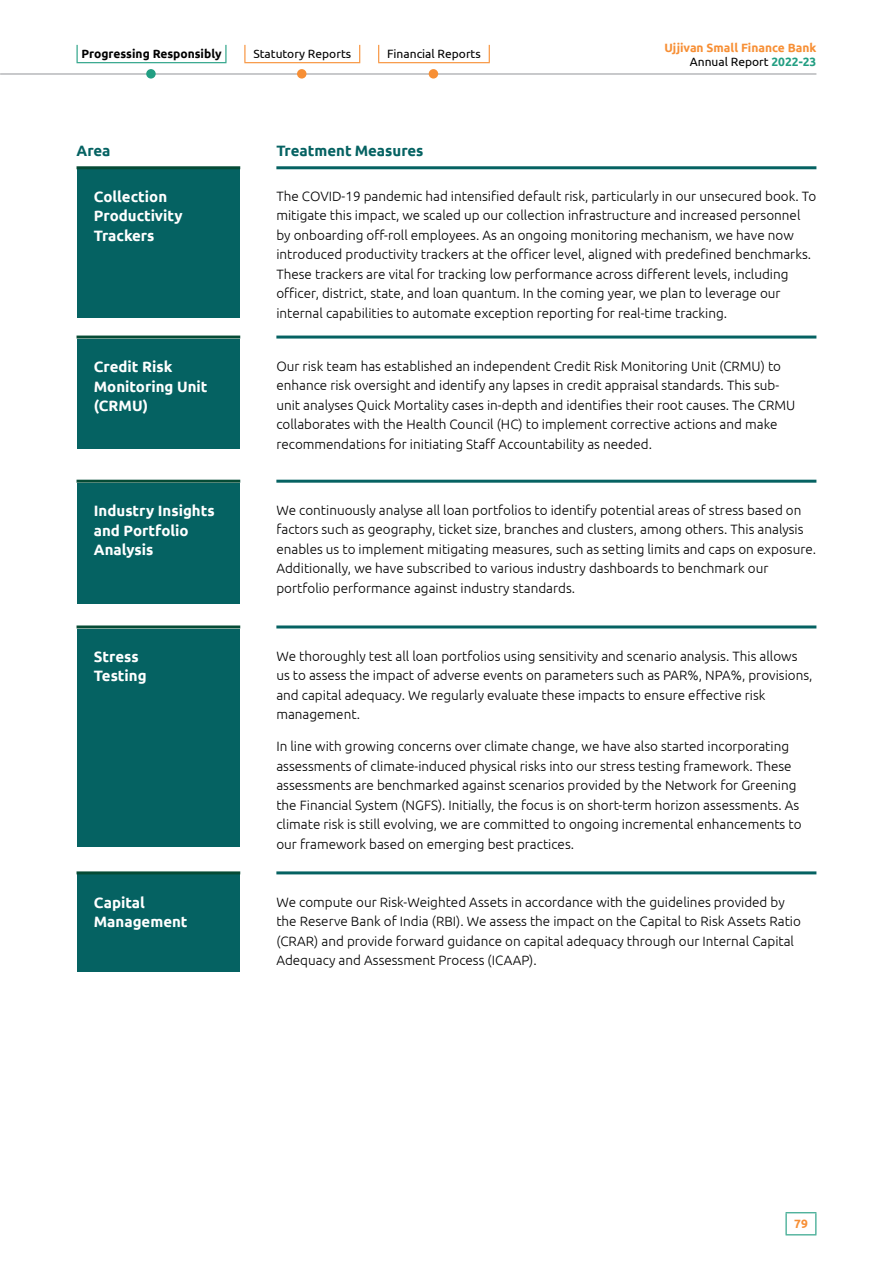
<style>
.page{position:relative;width:893px;height:1263px;background:#fff}
.page>*{position:absolute;margin:0;border:0;box-sizing:border-box;transform-origin:0 0}
.t1{font:700 15px/19.5px "Ubuntu";color:#fff}
.t2{font:700 15px "Ubuntu";color:#056262}
.t3{font:300 13.5px/19.5px "Ubuntu";color:#000}
.t4{font:700 12px/14.4px "Ubuntu";color:#f78f35;text-align:right}
.t5{font:12px "Ubuntu";color:#000}
.t6{font:700 12px "Ubuntu";color:#000}
.s1{font-weight:400;color:#000}
.s2{color:#229e82}
</style>
<div class="page">
<div style="left:77px;top:170px;width:163px;height:148px;background:#056262"></div>
<div style="left:77px;top:339px;width:163px;height:110px;background:#056262"></div>
<div style="left:77px;top:483px;width:163px;height:121px;background:#056262"></div>
<div style="left:77px;top:629px;width:163px;height:217px;background:#056262"></div>
<div style="left:77px;top:875px;width:163px;height:97px;background:#056262"></div>
<hr style="left:77px;top:166px;width:163px;height:3px;background:#054b35">
<hr style="left:77px;top:336px;width:163px;height:3px;background:#054b35">
<hr style="left:77px;top:480px;width:163px;height:3px;background:#054b35">
<hr style="left:77px;top:625px;width:163px;height:3px;background:#054b35">
<hr style="left:77px;top:871px;width:163px;height:3px;background:#054b35">
<hr style="left:276px;top:166px;width:540px;height:3px;background:#056262">
<hr style="left:276px;top:336px;width:540px;height:3px;background:#056262">
<hr style="left:276px;top:480px;width:540px;height:3px;background:#056262">
<hr style="left:276px;top:625px;width:540px;height:3px;background:#056262">
<hr style="left:276px;top:871px;width:540px;height:3px;background:#056262">
<hr style="left:785px;top:1212px;width:31px;height:1px;background:#229e82">
<hr style="left:785px;top:1234px;width:31px;height:1px;background:#229e82">
<hr style="left:785px;top:1213px;width:2px;height:21px;background:#229e82">
<svg style="left:815px;top:1213px;width:1px;height:21px"></svg>
<hr style="left:0;top:74px;width:816px;height:1px;background:#939598">
<svg style="left:378px;top:45px;width:1px;height:17px"></svg>
<svg style="left:489px;top:45px;width:1px;height:17px"></svg>
<hr style="left:378px;top:62px;width:112px;height:1px;background:#f78f35">
<div style="left:429px;top:69px;width:9px;height:10px;background:#f78f35;border-radius:50%"></div>
<svg style="left:244px;top:45px;width:1px;height:17px"></svg>
<svg style="left:359px;top:45px;width:1px;height:17px"></svg>
<hr style="left:244px;top:62px;width:116px;height:1px;background:#f78f35">
<div style="left:297px;top:69px;width:9px;height:10px;background:#f78f35;border-radius:50%"></div>
<svg style="left:77px;top:45px;width:1px;height:17px"></svg>
<svg style="left:225px;top:45px;width:1px;height:17px"></svg>
<hr style="left:77px;top:62px;width:149px;height:1px;background:#229e82">
<div style="left:146px;top:69px;width:10px;height:10px;background:#229e82;border-radius:50%"></div>
<p class="t6" style="left:81px;top:47px;width:142px">Progressing Responsibly</p>
<p class="t5" style="left:253px;top:47px;width:99px">Statutory Reports</p>
<p class="t5" style="left:387px;top:47px;width:95px">Financial Reports</p>
<p class="t4" style="left:664px;top:40px;width:153px">Ujjivan Small Finance Bank<br><span class="s1">Annual Report</span> <span class="s2">2022-23</span></p>
<p class="t2" style="left:77px;top:142px;width:36px">Area</p>
<p class="t2" style="left:276px;top:142px;width:149px">Treatment Measures</p>
<p class="t1" style="left:94px;top:187px;width:90px">Collection<br>Productivity<br>Trackers</p>
<p class="t3" style="left:276px;top:186px;width:542px">The COVID-19 pandemic had intensified default risk, particularly in our unsecured book. To mitigate this impact, we scaled up our collection infrastructure and increased personnel by onboarding off-roll employees. As an ongoing monitoring mechanism, we have now introduced productivity trackers at the officer level, aligned with predefined benchmarks.<br>These trackers are vital for tracking low performance across different levels, including officer, district, state, and loan quantum. In the coming year, we plan to leverage our internal capabilities to automate exception reporting for real-time tracking.</p>
<p class="t3" style="left:276px;top:356px;width:520px">Our risk team has established an independent Credit Risk Monitoring Unit (CRMU) to enhance risk oversight and identify any lapses in credit appraisal standards. This sub&shy;unit analyses Quick Mortality cases in-depth and identifies their root causes. The CRMU collaborates with the Health Council (HC) to implement corrective actions and make recommendations for initiating Staff Accountability as needed.</p>
<p class="t1" style="left:94px;top:357px;width:115px">Credit Risk<br>Monitoring Unit (CRMU</p>
<p class="t1" style="left:143px;top:396px;width:7px">)</p>
<p class="t1" style="left:94px;top:501px;width:122px">I ndustry I nsights and Portfolio<br>Analysis</p>
<p class="t3" style="left:276px;top:500px;width:541px">We continuously analyse all loan portfolios to identify potential areas of stress based on factors such as geography, ticket size, branches and clusters, among others. This analysis enables us to implement mitigating measures, such as setting limits and caps on exposure.<br>Additionally, we have subscribed to various industry dashboards to benchmark our portfolio performance against industry standards.</p>
<p class="t1" style="left:94px;top:647px;width:54px">Stress<br>Testing</p>
<p class="t3" style="left:276px;top:646px;width:538px">We thoroughly test all loan portfolios using sensitivity and scenario analysis. This allows us to assess the impact of adverse events on parameters such as PAR%, NPA%, provisions, and capital adequacy. We regularly evaluate these impacts to ensure effective risk management.</p>
<p class="t3" style="left:276px;top:736px;width:527px">In line with growing concerns over climate change, we have also started incorporating assessments of climate-induced physical risks into our stress testing framework. These assessments are benchmarked against scenarios provided by the Network for Greening the Financial System (NGFS). Initially, the focus is on short-term horizon assessments. As climate risk is still evolving, we are committed to ongoing incremental enhancements to our framework based on emerging best practices.</p>
<p class="t1" style="left:94px;top:892px;width:95px">Capital<br>Management</p>
<p class="t3" style="left:276px;top:892px;width:526px">We compute our Risk-Weighted Assets in accordance with the guidelines provided by the Reserve Bank of India (RBI). We assess the impact on the Capital to Risk Assets Ratio (CRAR) and provide forward guidance on capital adequacy through our Internal Capital Adequacy and Assessment Process (ICAAP).</p>
<p class="t4" style="left:794px;top:1217px;width:15px">79</p>
</div>
